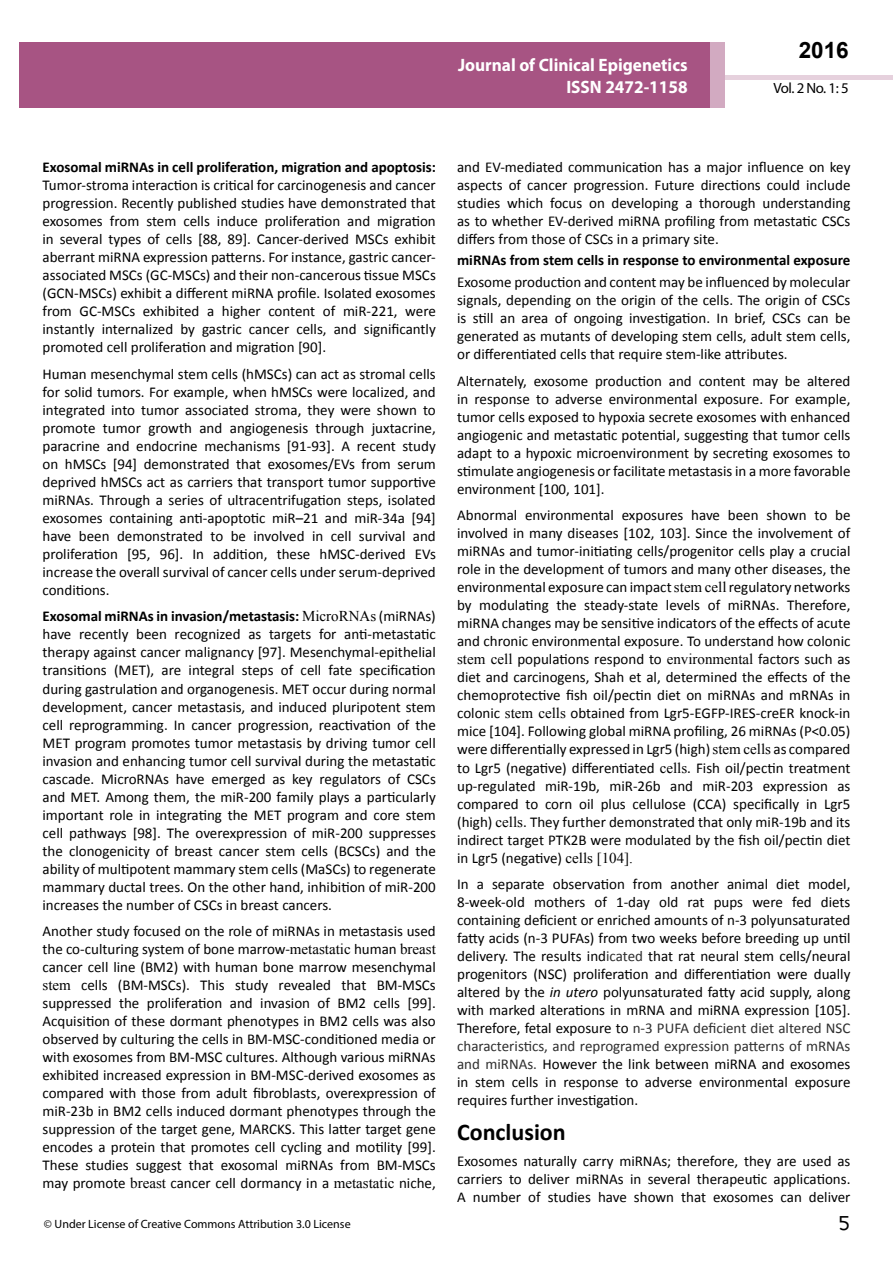
<style>
.page{position:relative;width:893px;height:1263px;background:#fff}
.page>*{position:absolute;margin:0;border:0;box-sizing:border-box;transform-origin:0 0}
.t1{font:25.5px "Tunga";color:#000}
.t2{font:700 24px "Calibri";color:#000}
.t3{font:700 22.5px "Arial";color:#000}
.t4{font:700 18px/21.6px "Myriad Pro";color:#fff;text-align:right;scale:.96 1}
.t5{font:15px/18px "Calibri";color:#000;text-align:justify}
.t6{font:700 15px "Calibri";color:#000}
.t7{font:14.85px "Myriad Pro";color:#000}
.t8{font:12px "Myriad Pro";color:#000}
.s1{font-weight:700}
.s2{font-family:"Times New Roman"}
.s3{color:#2e2e2e}
.s4{font-style:italic}
</style>
<div class="page">
<hr style="left:725px;top:75px;width:168px;height:4px;background:#e6d1dd">
<div style="left:709px;top:42px;width:16px;height:66px;background:#d2aac1"></div>
<div style="left:19px;top:42px;width:690px;height:66px;background:#a75483"></div>
<p class="t4" style="left:458px;top:54px;width:241px">Journal of Clinical Epigenetics<br>ISSN 2472-1158</p>
<h3 class="t3" style="left:799px;top:35px;width:52px">2016</h3>
<p class="t7" style="left:773px;top:78px;width:77px">Vol. 2 No. 1: 5</p>
<p class="t6" style="left:43px;top:158px;width:395px">Exosomal miRNAs in cell proliferation, migration and apoptosis:</p>
<p class="t5" style="left:43px;top:176px;width:395px">Tumor-stroma interaction is critical for carcinogenesis and cancer progression. Recently published studies have demonstrated that exosomes from stem cells induce proliferation and migration in several types of cells [88, 89]. Cancer-derived MSCs exhibit aberrant miRNA expression patterns. For instance, gastric cancer&shy;associated MSCs (GC-MSCs) and their non-cancerous tissue MSCs (GCN-MSCs) exhibit a different miRNA profile. Isolated exosomes from GC-MSCs exhibited a higher content of miR-221, were instantly internalized by gastric cancer cells, and significantly promoted cell proliferation and migration [90].</p>
<p class="t5" style="left:43px;top:365px;width:395px">Human mesenchymal stem cells (hMSCs) can act as stromal cells for solid tumors. For example, when hMSCs were localized, and integrated into tumor associated stroma, they were shown to promote tumor growth and angiogenesis through juxtacrine, paracrine and endocrine mechanisms [91-93]. A recent study on hMSCs [94] demonstrated that exosomes/EVs from serum deprived hMSCs act as carriers that transport tumor supportive miRNAs. Through a series of ultracentrifugation steps, isolated exosomes containing anti-apoptotic miR–21 and miR-34a [94] have been demonstrated to be involved in cell survival and proliferation [95, 96]. In addition, these hMSC-derived EVs increase the overall survival of cancer cells under serum-deprived conditions.</p>
<p class="t5" style="left:43px;top:607px;width:395px"><span class="s1">Exosomal miRNAs in invasion/metastasis:</span> <span class="s2">MicroRNAs</span> (miRNAs) have recently been recognized as targets for anti-metastatic therapy against cancer malignancy [97]. Mesenchymal-epithelial transitions (MET), are integral steps of cell fate specification during gastrulation and organogenesis. MET occur during normal development, cancer metastasis, and induced pluripotent stem cell reprogramming. In cancer progression, reactivation of the MET program promotes tumor metastasis by driving tumor cell invasion and enhancing tumor cell survival during the metastatic cascade. MicroRNAs have emerged as key regulators of CSCs and MET. Among them, the miR-200 family plays a particularly important role in integrating the MET program and core stem cell pathways [98]. The overexpression of miR-200 suppresses the clonogenicity of breast cancer stem cells (BCSCs) and the ability of multipotent mammary stem cells (MaSCs) to regenerate mammary ductal trees. On the other hand, inhibition of miR-200 increases the number of CSCs in breast cancers.</p>
<p class="t5" style="left:43px;top:922px;width:395px">Another study focused on the role of miRNAs in metastasis used the co-culturing system of bone marrow-<span class="s2">metastatic</span> human <span class="s2">breast </span>cancer cell line (BM2) with human bone marrow mesenchymal <span class="s2">stem</span> cells (BM-MSCs). This study revealed that BM-MSCs suppressed the proliferation and invasion of BM2 cells [99].<br>Acquisition of these dormant phenotypes in BM2 cells was also observed by culturing the cells in BM-MSC-conditioned media or with exosomes from BM-MSC cultures. Although various miRNAs exhibited increased expression in BM-MSC-derived exosomes as compared with those from adult fibroblasts, overexpression of miR-23b in BM2 cells induced dormant phenotypes through the suppression of the target gene, MARCKS. This latter target gene encodes a protein that promotes cell cycling and motility [99].<br>These studies suggest that exosomal miRNAs from BM-MSCs may promote <span class="s2">breast</span> cancer cell dormancy in a <span class="s2">metastatic</span> niche,</p>
<p class="t5" style="left:457px;top:158px;width:395px">and EV-mediated communication has a major influence on key aspects of cancer progression. Future directions could include studies which focus on developing a thorough understanding as to whether EV-derived miRNA profiling from metastatic CSCs differs from those of CSCs in a primary site.</p>
<p class="t6" style="left:457px;top:251px;width:395px">miRNAs from stem cells in response to environmental exposure</p>
<p class="t5" style="left:457px;top:273px;width:395px">Exosome production and content may be influenced by molecular signals, depending on the origin of the cells. The origin of CSCs is still an area of ongoing investigation. In brief, CSCs can be generated as mutants of developing stem cells, adult stem cells, or differentiated cells that require stem-like attributes.</p>
<p class="t5" style="left:457px;top:372px;width:395px">Alternately, exosome production and content may be altered in response to adverse environmental exposure. For example, tumor cells exposed to hypoxia secrete exosomes with enhanced angiogenic and metastatic potential, suggesting that tumor cells adapt to a hypoxic microenvironment by secreting exosomes to stimulate angiogenesis or facilitate metastasis in a more favorable environment [100, 101].</p>
<p class="t5" style="left:457px;top:506px;width:395px">Abnormal environmental exposures have been shown to be involved in many diseases [102, 103]. Since the involvement of miRNAs and tumor-initiating cells/progenitor cells play a crucial role in the development of tumors and many other diseases, the environmental exposure can impact <span class="s2">stem cell</span> regulatory networks by modulating the steady-state levels of miRNAs. Therefore, miRNA changes may be sensitive indicators of the effects of acute and chronic environmental exposure. To understand how colonic <span class="s2">stem cell</span> populations respond to <span class="s2">environmental</span> factors such as diet and carcinogens, Shah et al, determined the effects of the chemoprotective fish oil/pectin diet on miRNAs and mRNAs in colonic <span class="s2">stem cells</span> obtained from Lgr5-EGFP-IRES-creER knock-in mice [104]. Following global miRNA profiling, 26 miRNAs (P&lt;0.05) were differentially expressed in Lgr5 (high) <span class="s2">stem cells</span> as compared to Lgr5 (negative) differentiated <span class="s2">cells</span>. Fish oil/pectin treatment up-regulated miR-19b, miR-26b and miR-203 expression as compared to corn oil plus cellulose (CCA) specifically in Lgr5 (high) <span class="s2">cells</span>. They further demonstrated that only miR-19b and its indirect target PTK2B were modulated by the fish oil/pectin diet in Lgr5 (negative) <span class="s2">cells [104].</span></p>
<p class="t5" style="left:457px;top:875px;width:395px">In a separate observation from another animal diet model, 8-week-old mothers of 1-day old rat pups were fed diets containing deficient or enriched amounts of n-3 polyunsaturated fatty acids (n-3 PUFAs) from two weeks before breeding up until delivery. The results ind<span class="s3">icated</span> that rat neural stem cells/neural progenitors (NSC) proliferation and differentiation were dually altered by the <span class="s4">in utero</span> polyunsaturated fatty acid supply, along with marked alterations in mRNA and miRNA expression [105].<br>Therefore, fetal exposure to <span class="s3">n-3 PUFA deficient diet altered NSC characteristics, and reprogramed expression patterns of mRNAs and miRNAs.</span> However the link between miRNA and exosomes in stem cells in response to adverse environmental exposure requires further investigation.</p>
<h2 class="t2" style="left:457px;top:1117px;width:110px">Conclusion</h2>
<p class="t5" style="left:457px;top:1152px;width:395px">Exosomes naturally carry miRNAs; therefore, they are used as carriers to deliver miRNAs in several therapeutic applications.<br>A number of studies have shown that exosomes can deliver</p>
<p class="t8" style="left:44px;top:1217px;width:308px">© Under License of Creative Commons Attribution 3.0 License</p>
<h1 class="t1" style="left:839px;top:1206px;width:13px">5</h1>
</div>
